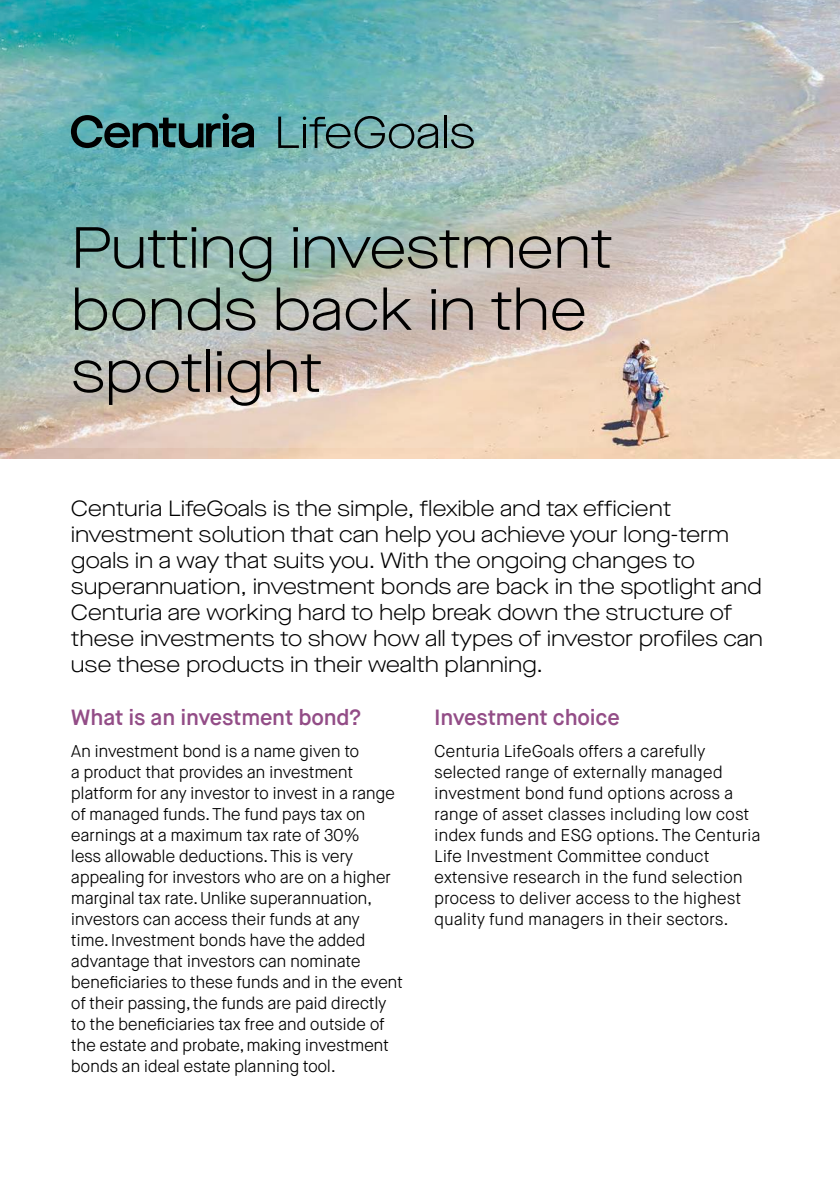
<style>
.page{position:relative;width:840px;height:1191px;background:#fff}
.page>*{position:absolute;margin:0;border:0;box-sizing:border-box;transform-origin:0 0}
.t1{font:300 58px/62px "Maison Neue Extended";letter-spacing:-.01em;color:#000}
.t2{font:300 22px/26px "Maison Neue Extended";letter-spacing:-.01em;color:#000}
.t3{font:600 22px "Maison Neue";letter-spacing:-.01em;color:#934d87}
.t4{font:300 17px/21px "Maison Neue";letter-spacing:-.025em;color:#000}
</style>
<div class="page">
<hr style="left:0;top:0;width:1px;height:1191px;background:#e6e7e8">
<img style="left:0;top:448px;width:839px;height:10px">
<img style="left:0;top:0;width:839px;height:448px">
<div style="left:223px;top:123px;width:5px;height:24px;background:#000"></div>
<svg style="left:231px;top:123px;width:23px;height:25px"></svg>
<div style="left:222px;top:113px;width:7px;height:7px;background:#000;border-radius:50%"></div>
<svg style="left:71px;top:115px;width:149px;height:33px;background:#3c6e71"></svg>
<svg style="left:278px;top:116px;width:160px;height:33px;background:#628f8e"></svg>
<hr style="left:443px;top:115px;width:3px;height:33px;background:#000">
<svg style="left:450px;top:124px;width:23px;height:25px"></svg>
<h1 class="t1" style="left:71px;top:222px;width:543px">Putting investment bonds back in the spotlight</h1>
<p class="t2" style="left:71px;top:497px;width:693px">Centuria LifeGoals is the simple, flexible and tax efficient investment solution that can help you achieve your long-term goals in a way that suits you. With the ongoing changes to superannuation, investment bonds are back in the spotlight and Centuria are working hard to help break down the structure of these investments to show how all types of investor profiles can use these products in their wealth planning.</p>
<p class="t3" style="left:71px;top:709px;width:291px">What is an investment bond?</p>
<p class="t4" style="left:71px;top:741px;width:333px">An investment bond is a name given to<br>a product that provides an investment platform for any investor to invest in a range of managed funds. The fund pays tax on earnings at a maximum tax rate of 30%<br>less allowable deductions. This is very appealing for investors who are on a higher marginal tax rate. Unlike superannuation, investors can access their funds at any<br>time. Investment bonds have the added advantage that investors can nominate bene昀椀ciaries to these funds and in the event of their passing, the funds are paid directly to the bene昀椀ciaries tax free and outside of the estate and probate, making investment bonds an ideal estate planning tool.</p>
<p class="t3" style="left:434px;top:709px;width:187px">Investment choice</p>
<p class="t4" style="left:434px;top:741px;width:328px">Centuria LifeGoals offers a carefully selected range of externally managed investment bond fund options across a range of asset classes including low cost index funds and ESG options. The Centuria Life Investment Committee conduct extensive research in the fund selection process to deliver access to the highest quality fund managers in their sectors.</p>
</div>
